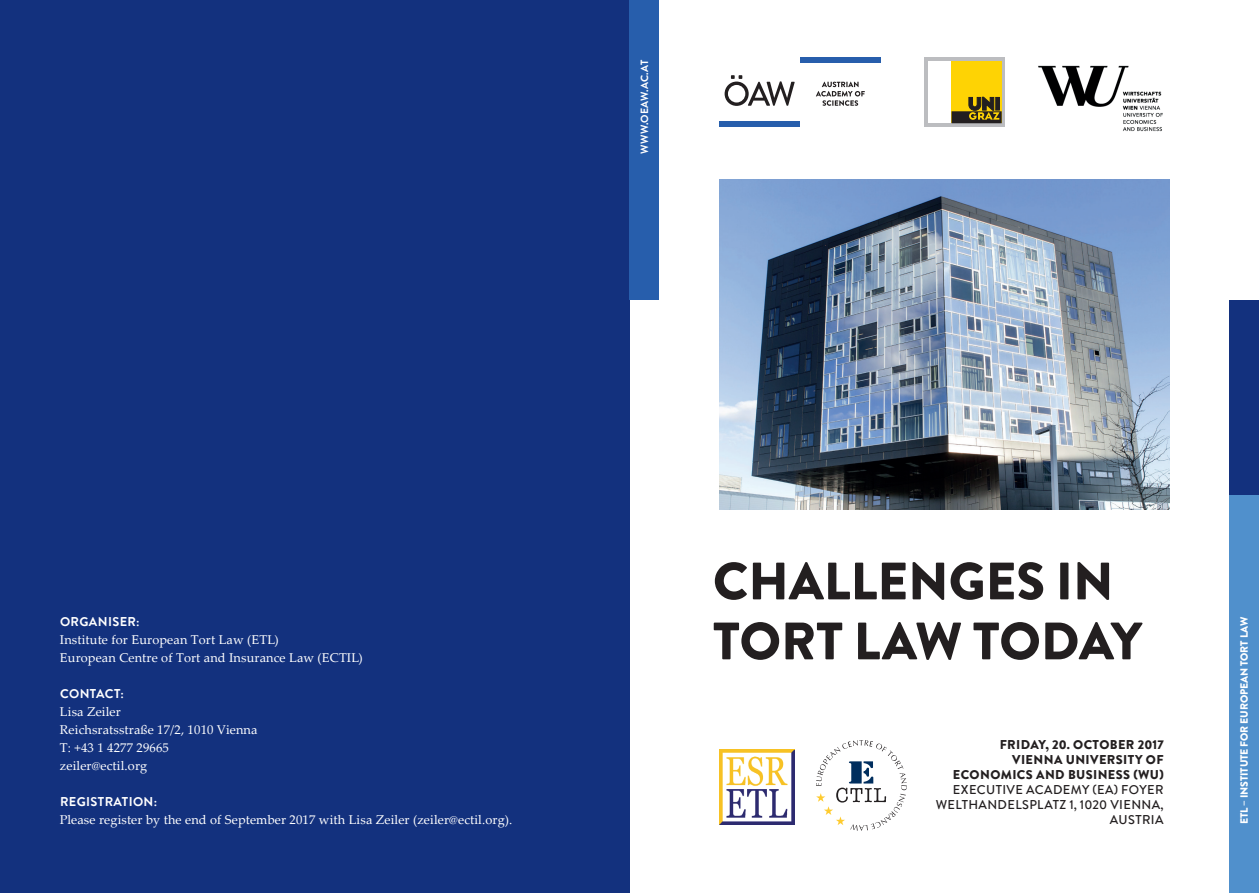
<style>
.page{position:relative;width:1259px;height:893px;background:#fff}
.page>*{position:absolute;margin:0;border:0;box-sizing:border-box;transform-origin:0 0}
.t1{font:900 52.5px/60px "Brandon Grotesque";color:#231f20}
.t2{font:12.75px/18px "Palatino Linotype";letter-spacing:.01em;color:#fff}
.t3{font:900 12.75px/15px "Brandon Grotesque";letter-spacing:.03em;color:#231f20;text-align:right}
.t4{font:500 12.75px/15px "Brandon Grotesque";letter-spacing:.03em;color:#231f20;text-align:right}
.t5{font:700 12.75px "Brandon Grotesque";letter-spacing:.03em;color:#fff}
.t6{font:900 10.5px "Brandon Grotesque";letter-spacing:-.01em;color:#fff}
.t7{font:700 10.5px "Brandon Grotesque";letter-spacing:.02em;color:#fff}
</style>
<div class="page">
<div style="left:0;top:0;width:629px;height:893px;background:#13317e"></div>
<div style="left:629px;top:0;width:30px;height:300px;background:#275eac"></div>
<div style="left:1229px;top:494px;width:30px;height:399px;background:#5090cc"></div>
<div style="left:1229px;top:300px;width:30px;height:194px;background:#13317e"></div>
<img style="left:719px;top:180px;width:450px;height:329px">
<div style="left:719px;top:122px;width:81px;height:5px;background:#275eac"></div>
<div style="left:800px;top:58px;width:80px;height:5px;background:#275eac"></div>
<svg style="left:724px;top:75px;width:70px;height:31px"></svg>
<svg style="left:816px;top:82px;width:49px;height:24px"></svg>
<img style="left:719px;top:749px;width:75px;height:75px">
<div style="left:924px;top:58px;width:81px;height:69px;background:#bcbdc0"></div>
<div style="left:928px;top:61px;width:23px;height:62px;background:#fff"></div>
<div style="left:951px;top:61px;width:50px;height:62px;background:#fed304"></div>
<svg style="left:951px;top:97px;width:50px;height:26px"></svg>
<svg style="left:816px;top:740px;width:90px;height:91px"></svg>
<img style="left:1038px;top:65px;width:125px;height:67px">
<p class="t7" style="left:637px;top:154px;width:95px;rotate:-90deg">WWW.OEAW.AC.AT</p>
<p class="t5" style="left:60px;top:612px;width:81px">ORGANISER:</p>
<p class="t2" style="left:60px;top:630px;width:304px">Institute for European Tort Law (ETL)<br>European Centre of Tort and Insurance Law (ECTIL)</p>
<p class="t5" style="left:60px;top:684px;width:65px">CONTACT:</p>
<p class="t2" style="left:60px;top:702px;width:199px">Lisa Zeiler<br>Reichsratsstraße 17/2, 1010 Vienna<br>T: +43 1 4277 29665 zeiler@ectil.org</p>
<p class="t5" style="left:60px;top:792px;width:99px">REGISTRATION:</p>
<p class="t2" style="left:60px;top:810px;width:454px">Please register by the end of September 2017 with Lisa Zeiler (zeiler@ectil.org).</p>
<h1 class="t1" style="left:713px;top:552px;width:430px">CHALLENGES IN<br>TORT LAW TODAY</h1>
<p class="t3" style="left:953px;top:737px;width:212px">FRIDAY, 20. OCTOBER 2017<br>VIENNA UNIVERSITY OF<br>ECONOMICS AND BUSINESS (WU)</p>
<p class="t4" style="left:935px;top:782px;width:229px">EXECUTIVE ACADEMY (EA) FOYER<br>WELTHANDELSPLATZ 1, 1020 VIENNA,<br>AUSTRIA</p>
<p class="t6" style="left:1236px;top:824px;width:209px;rotate:-90deg">ETL – INSTITUTE FOR EUROPEAN TORT LAW</p>
</div>
